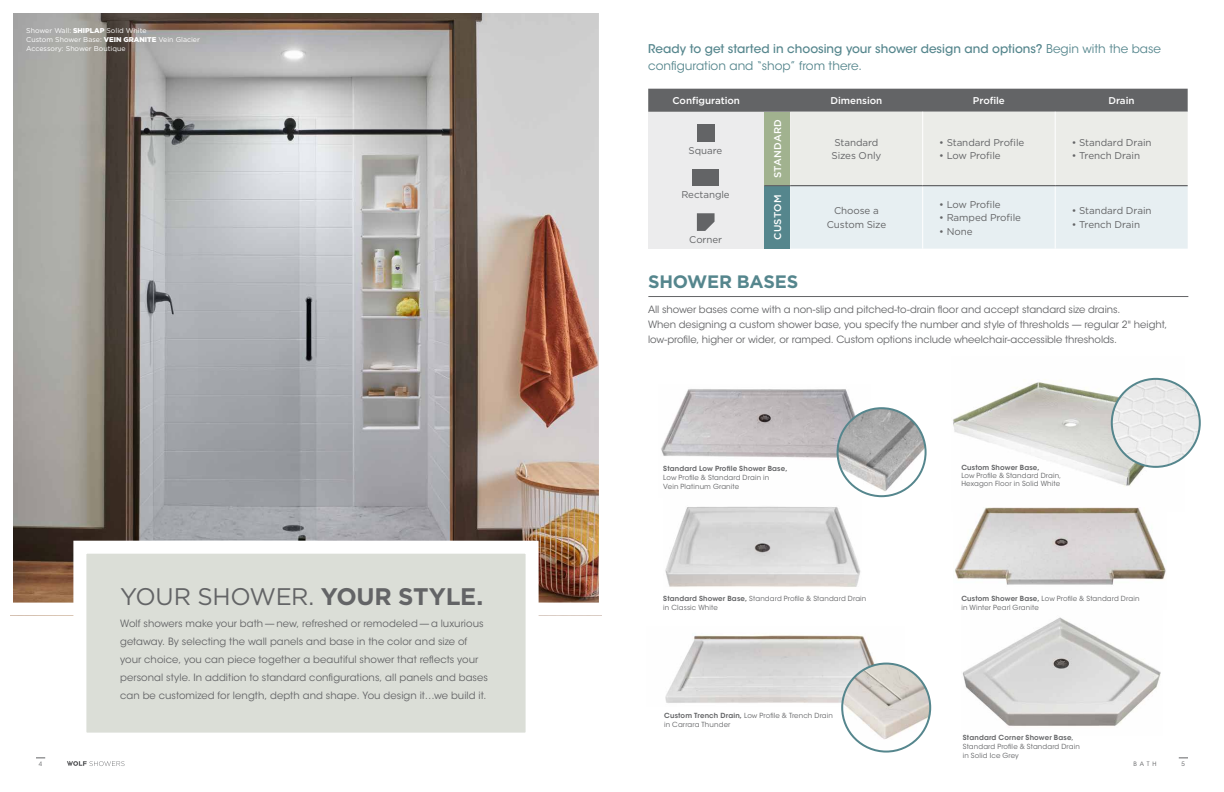
<style>
.page{position:relative;width:1224px;height:792px;background:#fff}
.page>*{position:absolute;margin:0;border:0;box-sizing:border-box;transform-origin:0 0}
.t1{font:24px "Gotham";letter-spacing:-.02em;color:#636466}
.t2{font:700 18px "Gotham";letter-spacing:-.01em;color:#55868d}
.t3{font:500 12px/17px "ITC Avant Garde Std";color:#55868d}
.t4{font:10px/18px "ITC Avant Garde Std";color:#636466}
.t5{font:9.8px/13.5px "Gotham";letter-spacing:-.01em;color:#636466}
.t6{font:500 9.8px "Gotham";letter-spacing:-.005em;color:#fff}
.t7{font:500 9.8px "Gotham";letter-spacing:.02em;color:#fff}
.t8{font:7px/9px "ITC Avant Garde Std";letter-spacing:.02em;color:#636466}
.t9{font:7px/9px "Gotham";color:#fff}
.t10{font:600 7px "ITC Avant Garde Std";letter-spacing:.02em;color:#636466}
.t11{font:6px "ITC Avant Garde Std";color:#636466}
.s1{font-weight:900}
.s2{font-weight:700}
.s3{font-weight:400}
.s4{font-weight:600}
.s5{font-weight:500}
</style>
<div class="page">
<img style="left:665px;top:635px;width:239px;height:68px">
<img style="left:842px;top:664px;width:88px;height:88px;border-radius:44px">
<div style="left:841px;top:663px;width:90px;height:90px;border:2px solid #55868d;border-radius:50%"></div>
<img style="left:953px;top:377px;width:231px;height:110px">
<img style="left:14px;top:14px;width:584px;height:588px">
<hr style="left:648px;top:296px;width:540px;height:1px;background:#636466">
<img style="left:955px;top:507px;width:211px;height:78px">
<img style="left:962px;top:617px;width:199px;height:109px">
<img style="left:665px;top:506px;width:196px;height:81px">
<svg style="left:67px;top:761px;width:58px;height:5px"></svg>
<img style="left:661px;top:389px;width:209px;height:107px">
<img style="left:838px;top:408px;width:88px;height:88px;border-radius:44px">
<div style="left:837px;top:407px;width:90px;height:90px;border:2px solid #55868d;border-radius:50%"></div>
<img style="left:1112px;top:379px;width:88px;height:88px;border-radius:44px">
<div style="left:1111px;top:378px;width:90px;height:90px;border:2px solid #55868d;border-radius:50%"></div>
<div style="left:73px;top:541px;width:466px;height:205px;background:#dbded7;border:13px solid #fff"></div>
<svg style="left:648px;top:89px;width:540px;height:160px;background:#cfd3d3"></svg>
<p class="t9" style="left:26px;top:26px;width:175px">Shower Wall: <span class="s1">SHIPLAP</span> Solid White<br>Custom Shower Base: <span class="s1">VEIN GRANITE</span> Vein Glacier<br>Accessory: Shower Boutique</p>
<p class="t11" style="left:39px;top:760px;width:5px">4</p>
<h1 class="t1" style="left:120px;top:581px;width:365px">YOUR SHOWER. <span class="s2">YOUR STYLE.</span></h1>
<p class="t4" style="left:120px;top:615px;width:369px">Wolf showers make your bath — new, refreshed or remodeled — a luxurious getaway. By selecting the wall panels and base in the color and size of your choice, you can piece together a beautiful shower that reflects your personal style. In addition to standard configurations, all panels and bases can be customized for length, depth and shape. You design it…we build it.</p>
<p class="t3" style="left:648px;top:41px;width:514px">Ready to get started in choosing your shower design and options? <span class="s3">Begin with the base configuration and “shop” from there.</span></p>
<p class="t6" style="left:672px;top:94px;width:69px">Configuration</p>
<p class="t6" style="left:831px;top:94px;width:53px">Dimension</p>
<p class="t6" style="left:973px;top:94px;width:33px">Profile</p>
<p class="t6" style="left:1108px;top:94px;width:28px">Drain</p>
<p class="t7" style="left:771px;top:178px;width:60px;rotate:-90deg">STANDARD</p>
<p class="t5" style="left:832px;top:135px;width:51px">Standard<br>Sizes Only</p>
<p class="t5" style="left:939px;top:135px;width:87px">• Standard Profile</p>
<p class="t5" style="left:1072px;top:135px;width:81px">• Standard Drain</p>
<p class="t5" style="left:1072px;top:149px;width:70px">• Trench Drain</p>
<p class="t5" style="left:689px;top:144px;width:35px">Square</p>
<p class="t5" style="left:681px;top:188px;width:50px">Rectangle</p>
<p class="t5" style="left:689px;top:233px;width:34px">Corner</p>
<p class="t5" style="left:939px;top:149px;width:63px">• Low Profile</p>
<p class="t6" style="left:771px;top:240px;width:47px;rotate:-90deg">CUSTOM</p>
<p class="t5" style="left:827px;top:204px;width:61px;text-align:center">Choose a<br>Custom Size</p>
<p class="t5" style="left:939px;top:197px;width:63px">• Low Profile</p>
<p class="t5" style="left:939px;top:211px;width:83px">• Ramped Profile</p>
<p class="t5" style="left:939px;top:224px;width:35px">• None</p>
<p class="t5" style="left:1072px;top:204px;width:81px">• Standard Drain</p>
<p class="t5" style="left:1072px;top:217px;width:70px">• Trench Drain</p>
<h2 class="t2" style="left:648px;top:269px;width:152px">SHOWER BASES</h2>
<p class="t4" style="left:648px;top:302px;width:521px;line-height:15px">All shower bases come with a non-slip and pitched-to-drain floor and accept standard size drains.<br>When designing a custom shower base, you specify the number and style of thresholds — regular 2" height, low-profile, higher or wider, or ramped. Custom options include wheelchair-accessible thresholds.</p>
<p class="t10" style="left:663px;top:464px;width:126px">Standard Low Profile Shower Base,</p>
<p class="t8" style="left:663px;top:473px;width:107px">Low Profile &amp; Standard Drain in<br>Vein Platinum Granite</p>
<p class="t8" style="left:663px;top:594px;width:205px"><span class="s4">Standard Shower Base,</span> Standard Profile &amp; Standard Drain in Classic White</p>
<p class="t8" style="left:664px;top:711px;width:170px"><span class="s4">Custom Trench Drain,</span> Low Profile &amp; Trench Drain in Carrara Thunder</p>
<p class="t10" style="left:961px;top:463px;width:80px">Custom Shower Base,</p>
<p class="t8" style="left:961px;top:472px;width:101px;line-height:8px">Low Profile &amp; Standard Drain,<br>Hexagon Floor in Solid White</p>
<p class="t8" style="left:961px;top:594px;width:180px"><span class="s4">Custom Shower Base,</span> Low Profile &amp; Standard Drain in Winter Pearl Granite</p>
<p class="t8" style="left:963px;top:733px;width:119px"><span class="s4">Standard Corner Shower Base</span><span class="s5">,<br></span>Standard Profile &amp; Standard Drain in Solid Ice Grey</p>
<p class="t11" style="left:1133px;top:760px;width:25px">BATH</p>
<p class="t11" style="left:1182px;top:760px;width:5px">5</p>
</div>
